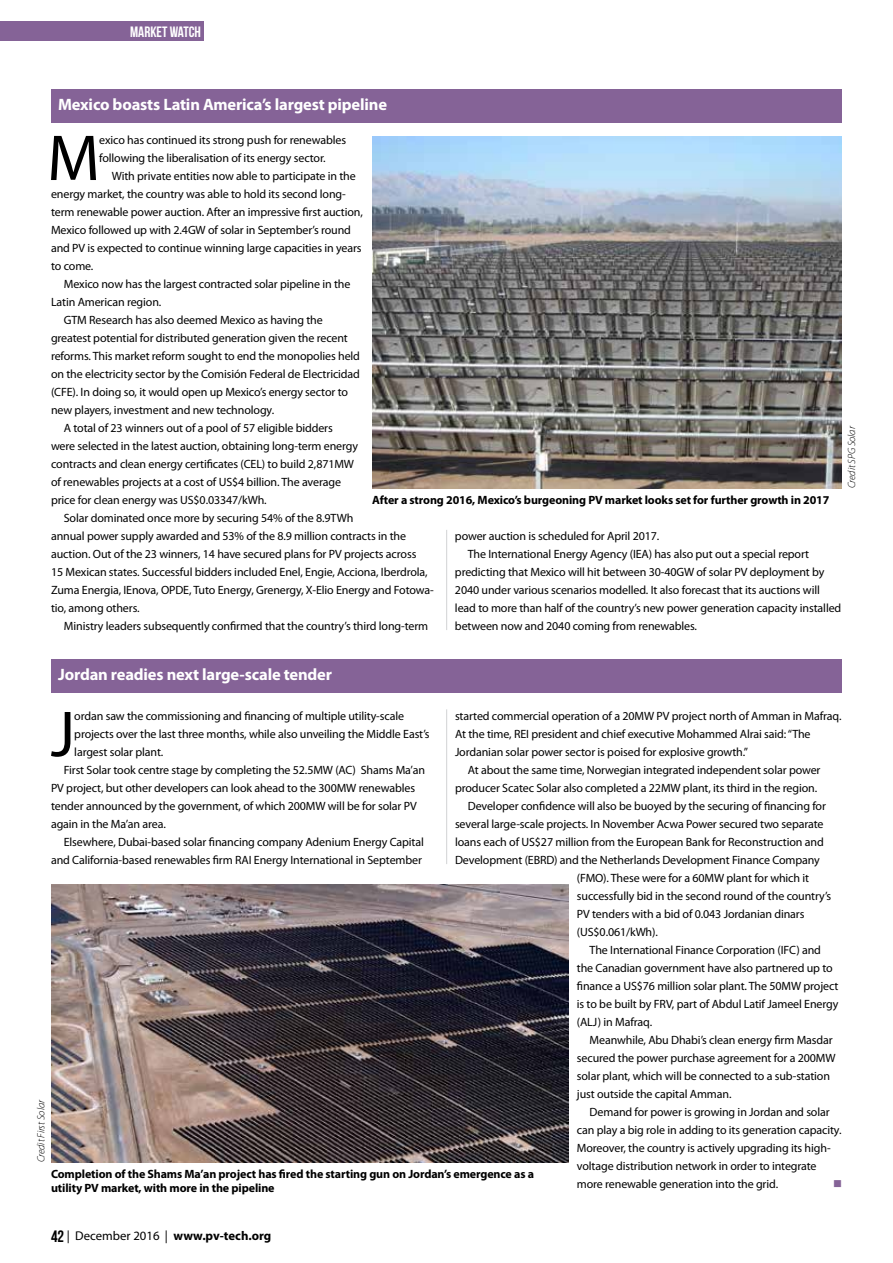
<style>
.page{position:relative;width:893px;height:1263px;background:#fff}
.page>*{position:absolute;margin:0;border:0;box-sizing:border-box;transform-origin:0 0}
.t1{font:65.4px "Myriad Pro";color:#000}
.t2{font:700 16.5px "Myriad Pro";letter-spacing:-.01em;color:#fff}
.t3{font:15px "Bebas Neue";color:#fff}
.t4{font:700 12.75px "Myriad Pro";color:#000}
.t5{font:12px/18px "Myriad Pro";letter-spacing:-.01em;color:#000}
.t6{font:700 12px/14.4px "Myriad Pro";letter-spacing:-.01em;color:#000}
.t7{font:12px "Wingdings";color:#856397}
.t8{font:italic 300 10.5px "Myriad Pro";letter-spacing:-.01em;color:#000}
.s1{font-family:"Bebas Neue";font-weight:400;font-size:16.5px}
.s2{font-weight:400}
</style>
<div class="page">
<div style="left:0;top:21px;width:204px;height:20px;background:#856397"></div>
<div style="left:51px;top:89px;width:791px;height:33px;background:#856397"></div>
<div style="left:51px;top:659px;width:791px;height:33px;background:#856397"></div>
<hr style="left:446px;top:530px;width:1px;height:100px;background:#d1d3d4">
<hr style="left:446px;top:709px;width:1px;height:155px;background:#d1d3d4">
<img style="left:372px;top:136px;width:470px;height:352px">
<img style="left:51px;top:884px;width:517px;height:278px">
<p class="t3" style="left:130px;top:23px;width:72px">MARKET WATCH</p>
<h2 class="t2" style="left:58px;top:94px;width:331px">Mexico boasts Latin America’s largest pipeline</h2>
<h1 class="t1" style="left:47px;top:118px;width:54px">M</h1>
<p class="t5" style="left:99px;top:131px;width:248px">exico has continued its strong push for renewables following the liberalisation of its energy sector.</p>
<p class="t5" style="left:51px;top:167px;width:313px;text-indent:61px">With private entities now able to participate in the energy market, the country was able to hold its second long&shy;term renewable power auction. After an impressive first auction, Mexico followed up with 2.4GW of solar in September’s round and PV is expected to continue winning large capacities in years to come.</p>
<p class="t5" style="left:64px;top:275px;width:288px">Mexico now has the largest contracted solar pipeline in the</p>
<p class="t5" style="left:51px;top:293px;width:112px">Latin American region.</p>
<p class="t5" style="left:64px;top:311px;width:261px">GTM Research has also deemed Mexico as having the</p>
<p class="t5" style="left:51px;top:329px;width:298px">greatest potential for distributed generation given the recent</p>
<p class="t5" style="left:51px;top:347px;width:310px">reforms. This market reform sought to end the monopolies held</p>
<p class="t5" style="left:51px;top:365px;width:311px">on the electricity sector by the Comisión Federal de Electricidad</p>
<p class="t5" style="left:51px;top:383px;width:299px">(CFE). In doing so, it would open up Mexico’s energy sector to</p>
<p class="t5" style="left:51px;top:401px;width:225px">new players, investment and new technology.</p>
<p class="t5" style="left:64px;top:419px;width:271px">A total of 23 winners out of a pool of 57 eligible bidders</p>
<p class="t5" style="left:51px;top:437px;width:309px">were selected in the latest auction, obtaining long-term energy</p>
<p class="t5" style="left:51px;top:455px;width:305px">contracts and clean energy certificates (CEL) to build 2,871MW</p>
<p class="t5" style="left:51px;top:473px;width:292px">of renewables projects at a cost of US$4 billion. The average</p>
<p class="t5" style="left:51px;top:491px;width:217px">price for clean energy was US$0.03347/kWh.</p>
<p class="t5" style="left:64px;top:509px;width:291px">Solar dominated once more by securing 54% of the 8.9TWh</p>
<p class="t5" style="left:51px;top:527px;width:357px">annual power supply awarded and 53% of the 8.9 million contracts in the</p>
<p class="t5" style="left:51px;top:545px;width:367px">auction. Out of the 23 winners, 14 have secured plans for PV projects across</p>
<p class="t5" style="left:51px;top:563px;width:378px">15 Mexican states. Successful bidders included Enel, Engie, Acciona, Iberdrola,</p>
<p class="t5" style="left:51px;top:581px;width:384px">Zuma Energia, IEnova, OPDE, Tuto Energy, Grenergy, X-Elio Energy and Fotowa-</p>
<p class="t5" style="left:51px;top:599px;width:90px">tio, among others.</p>
<p class="t5" style="left:64px;top:617px;width:366px">Ministry leaders subsequently confirmed that the country’s third long-term</p>
<p class="t8" style="left:846px;top:488px;width:64px;rotate:-90deg">Credit SPG Solar</p>
<p class="t6" style="left:372px;top:492px;width:459px">After a strong 2016, Mexico’s burgeoning PV market looks set for further growth in 2017</p>
<p class="t5" style="left:455px;top:527px;width:206px">power auction is scheduled for April 2017.</p>
<p class="t5" style="left:468px;top:545px;width:343px">The International Energy Agency (IEA) has also put out a special report</p>
<p class="t5" style="left:455px;top:563px;width:371px">predicting that Mexico will hit between 30-40GW of solar PV deployment by</p>
<p class="t5" style="left:455px;top:581px;width:366px">2040 under various scenarios modelled. It also forecast that its auctions will</p>
<p class="t5" style="left:455px;top:599px;width:388px">lead to more than half of the country’s new power generation capacity installed</p>
<p class="t5" style="left:455px;top:617px;width:244px">between now and 2040 coming from renewables.</p>
<h2 class="t2" style="left:58px;top:664px;width:276px">Jordan readies next large-scale tender</h2>
<h1 class="t1" style="left:51px;top:694px;width:26px">J</h1>
<p class="t5" style="left:74px;top:707px;width:331px">ordan saw the commissioning and financing of multiple utility-scale</p>
<p class="t5" style="left:455px;top:707px;width:388px">started commercial operation of a 20MW PV project north of Amman in Mafraq.</p>
<p class="t5" style="left:455px;top:725px;width:357px">At the time, REI president and chief executive Mohammed Alrai said: “The</p>
<p class="t5" style="left:455px;top:743px;width:294px">Jordanian solar power sector is poised for explosive growth.”</p>
<p class="t5" style="left:468px;top:761px;width:354px">At about the same time, Norwegian integrated independent solar power</p>
<p class="t5" style="left:455px;top:779px;width:364px">producer Scatec Solar also completed a 22MW plant, its third in the region.</p>
<p class="t5" style="left:468px;top:797px;width:360px">Developer confidence will also be buoyed by the securing of financing for</p>
<p class="t5" style="left:455px;top:815px;width:370px">several large-scale projects. In November Acwa Power secured two separate</p>
<p class="t5" style="left:455px;top:833px;width:370px">loans each of US$27 million from the European Bank for Reconstruction and</p>
<p class="t5" style="left:455px;top:851px;width:366px">Development (EBRD) and the Netherlands Development Finance Company</p>
<p class="t5" style="left:577px;top:869px;width:234px">(FMO). These were for a 60MW plant for which it</p>
<p class="t5" style="left:577px;top:887px;width:256px">successfully bid in the second round of the country’s</p>
<p class="t5" style="left:577px;top:905px;width:229px">PV tenders with a bid of 0.043 Jordanian dinars</p>
<p class="t5" style="left:577px;top:923px;width:83px">(US$0.061/kWh).</p>
<p class="t5" style="left:590px;top:941px;width:233px">The International Finance Corporation (IFC) and</p>
<p class="t5" style="left:577px;top:959px;width:257px">the Canadian government have also partnered up to</p>
<p class="t5" style="left:577px;top:977px;width:263px">finance a US$76 million solar plant. The 50MW project</p>
<p class="t5" style="left:577px;top:995px;width:263px">is to be built by FRV, part of Abdul Latif Jameel Energy</p>
<p class="t5" style="left:577px;top:1013px;width:77px">(ALJ) in Mafraq.</p>
<p class="t5" style="left:590px;top:1031px;width:245px">Meanwhile, Abu Dhabi’s clean energy firm Masdar</p>
<p class="t5" style="left:577px;top:1049px;width:260px">secured the power purchase agreement for a 200MW</p>
<p class="t5" style="left:577px;top:1067px;width:255px">solar plant, which will be connected to a sub-station</p>
<p class="t5" style="left:577px;top:1085px;width:156px">just outside the capital Amman.</p>
<p class="t5" style="left:590px;top:1103px;width:242px">Demand for power is growing in Jordan and solar</p>
<p class="t5" style="left:577px;top:1121px;width:266px">can play a big role in adding to its generation capacity.</p>
<p class="t5" style="left:577px;top:1139px;width:255px">Moreover, the country is actively upgrading its high-</p>
<p class="t5" style="left:577px;top:1157px;width:241px">voltage distribution network in order to integrate</p>
<p class="t5" style="left:577px;top:1175px;width:203px">more renewable generation into the grid.</p>
<p class="t5" style="left:74px;top:725px;width:357px">projects over the last three months, while also unveiling the Middle East’s</p>
<p class="t5" style="left:74px;top:743px;width:91px">largest solar plant.</p>
<p class="t5" style="left:64px;top:761px;width:363px">First Solar took centre stage by completing the 52.5MW (AC) Shams Ma’an</p>
<p class="t5" style="left:51px;top:779px;width:366px">PV project, but other developers can look ahead to the 300MW renewables</p>
<p class="t5" style="left:51px;top:797px;width:367px">tender announced by the government, of which 200MW will be for solar PV</p>
<p class="t5" style="left:51px;top:815px;width:116px">again in the Ma’an area.</p>
<p class="t5" style="left:64px;top:833px;width:362px">Elsewhere, Dubai-based solar financing company Adenium Energy Capital</p>
<p class="t5" style="left:51px;top:851px;width:372px">and California-based renewables firm RAI Energy International in September</p>
<p class="t8" style="left:35px;top:1162px;width:64px;rotate:-90deg">Credit First Solar</p>
<p class="t6" style="left:51px;top:1166px;width:485px">Completion of the Shams Ma’an project has fired the starting gun on Jordan’s emergence as a utility PV market, with more in the pipeline</p>
<p class="t7" style="left:833px;top:1177px;width:10px">■</p>
<p class="t4" style="left:51px;top:1227px;width:222px"><span class="s1">42</span> <span class="s2">| December 2016 |</span> www.pv-tech.org</p>
</div>
